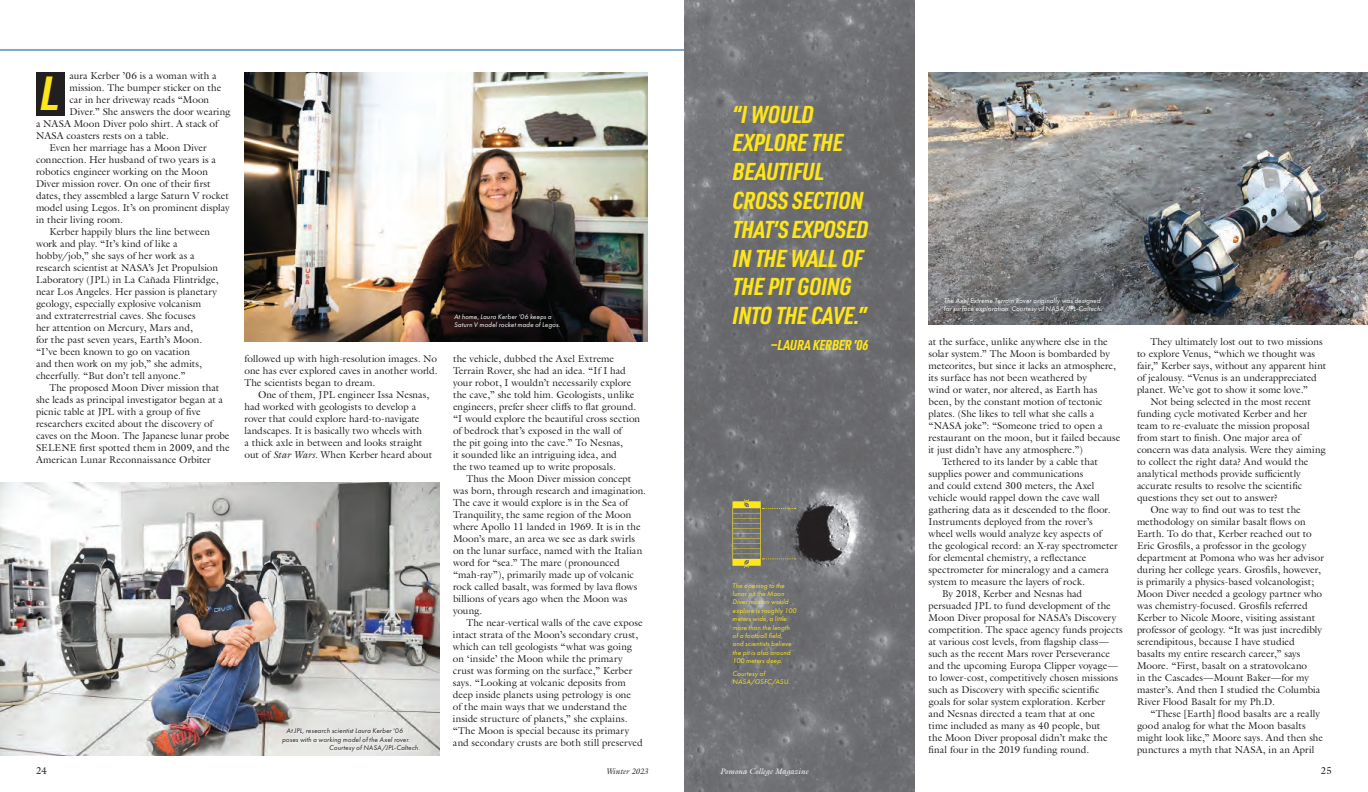
<style>
.page{position:relative;width:1368px;height:792px;background:#fff}
.page>*{position:absolute;margin:0;border:0;box-sizing:border-box;transform-origin:0 0}
.Body_1_First_-_10_12{font:italic 700 46.9px "URWDIN Cond";color:#ffe619}
.Body_1_First_-_10_12-2{font:italic 700 24px/28.8px "URWDIN Cond";letter-spacing:-.005em;color:#ffe619}
.Body_1_First_-_10_12-3{font:italic 700 14px "URWDIN Cond";color:#ffe619}
.Body_1_-_10_12{font:10px/12px "Galliard Pro";color:#231f20}
.Body_1_First_-_10_12-4{font:10px "Galliard Pro";color:#231f20}
.t1{font:italic 8px "Galliard Pro";color:#fff}
.t2{font:italic 8px "Galliard Pro";color:#231f20}
.Caption_-_7_a{font:italic 7px/8.4px "Futura PT";letter-spacing:.02em;color:#ffe619}
.Caption_-_7_a-2{font:italic 7px/8.4px "Futura PT";letter-spacing:.02em;color:#fff}
.Caption_-_7_a-3{font:italic 7px "Futura PT";letter-spacing:.02em;color:#231f20}
.s1{font-style:italic}
</style>
<div class="page">
<div style="left:36px;top:72px;width:29px;height:43px;background:#231f20"></div>
<img style="left:244px;top:72px;width:404px;height:269px">
<img style="left:0;top:482px;width:440px;height:274px">
<div style="left:281px;top:727px;width:141px;height:27px;background:#e7e8e5"></div>
<img style="left:928px;top:72px;width:440px;height:252px">
<img style="left:684px;top:0;width:231px;height:792px">
<svg style="left:732px;top:499px;width:64px;height:69px;background:#828068"></svg>
<hr style="left:0;top:50px;width:684px;height:1px;background:#01549a">
<p class="Body_1_First_-_10_12-4" style="left:69px;top:69px;width:149px">aura Kerber ’06 is a woman with a</p>
<p class="Body_1_First_-_10_12-4" style="left:69px;top:81px;width:153px">mission. The bumper sticker on the</p>
<p class="Body_1_First_-_10_12-4" style="left:69px;top:93px;width:141px">car in her driveway reads “Moon</p>
<p class="Body_1_First_-_10_12-4" style="left:69px;top:105px;width:163px">Diver.” She answers the door wearing</p>
<p class="Body_1_First_-_10_12-4" style="left:36px;top:117px;width:184px">a NASA Moon Diver polo shirt. A stack of</p>
<p class="Body_1_First_-_10_12-4" style="left:36px;top:129px;width:134px">NASA coasters rests on a table.</p>
<p class="Body_1_-_10_12" style="left:36px;top:142px;width:195px;text-indent:13px">Even her marriage has a Moon Diver connection. Her husband of two years is a robotics engineer working on the Moon Diver mission rover. On one of their first dates, they assembled a large Saturn V rocket model using Legos. It’s on prominent display in their living room.</p>
<p class="Body_1_-_10_12" style="left:36px;top:226px;width:184px;text-indent:13px">Kerber happily blurs the line between work and play. “It’s kind of like a hobby/job,” she says of her work as a research scientist at NASA’s Jet Propulsion Laboratory (JPL) in La Cañada Flintridge, near Los Angeles. Her passion is planetary geology, especially explosive volcanism and extraterrestrial caves. She focuses<br>her attention on Mercury, Mars and,<br>for the past seven years, Earth’s Moon. “I’ve been known to go on vacation<br>and then work on my job,” she admits, cheerfully. “But don’t tell anyone.”</p>
<p class="Body_1_-_10_12" style="left:36px;top:382px;width:195px;text-indent:13px">The proposed Moon Diver mission that she leads as principal investigator began at a picnic table at JPL with a group of five researchers excited about the discovery of caves on the Moon. The Japanese lunar probe SELENE first spotted them in 2009, and the American Lunar Reconnaissance Orbiter</p>
<p class="Body_1_First_-_10_12" style="left:40px;top:62px;width:21px">L</p>
<p class="Body_1_-_10_12" style="left:245px;top:352px;width:195px;text-align:justify">followed up with high-resolution images. No one has ever explored caves in another world.<br>The scientists began to dream.</p>
<p class="Body_1_-_10_12" style="left:245px;top:388px;width:189px;text-indent:14px">One of them, JPL engineer Issa Nesnas, had worked with geologists to develop a rover that could explore hard-to-navigate landscapes. It is basically two wheels with<br>a thick axle in between and looks straight out of <span class="s1">Star Wars</span>. When Kerber heard about</p>
<p class="Caption_-_7_a-3" style="left:286px;top:727px;width:118px">At JPL, research scientist Laura Kerber '06</p>
<p class="Caption_-_7_a-3" style="left:282px;top:735px;width:129px">poses with a working model of the Axel rover.</p>
<p class="Caption_-_7_a-3" style="left:329px;top:744px;width:92px">Courtesy of NASA/JPL-Caltech.</p>
<p class="Caption_-_7_a-2" style="left:454px;top:312px;width:108px">At home, Laura Kerber '06 keeps a<br>Saturn V model rocket made of Legos.</p>
<p class="Body_1_-_10_12" style="left:453px;top:352px;width:189px">the vehicle, dubbed the Axel Extreme Terrain Rover, she had an idea. “If I had your robot, I wouldn’t necessarily explore the cave,” she told him. Geologists, unlike engineers, prefer sheer cliffs to flat ground. “I would explore the beautiful cross section of bedrock that’s exposed in the wall of<br>the pit going into the cave.” To Nesnas,<br>it sounded like an intriguing idea, and<br>the two teamed up to write proposals.</p>
<p class="Body_1_-_10_12" style="left:453px;top:472px;width:195px;text-indent:14px">Thus the Moon Diver mission concept was born, through research and imagination.<br>The cave it would explore is in the Sea of Tranquility, the same region of the Moon where Apollo 11 landed in 1969. It is in the Moon’s mare, an area we see as dark swirls on the lunar surface, named with the Italian word for “sea.” The mare (pronounced “mah-ray”), primarily made up of volcanic rock called basalt, was formed by lava flows billions of years ago when the Moon was young.</p>
<p class="Body_1_-_10_12" style="left:453px;top:616px;width:191px;text-indent:14px">The near-vertical walls of the cave expose intact strata of the Moon’s secondary crust, which can tell geologists “what was going on ‘inside’ the Moon while the primary crust was forming on the surface,” Kerber says. “Looking at volcanic deposits from deep inside planets using petrology is one<br>of the main ways that we understand the inside structure of planets,” she explains. “The Moon is special because its primary and secondary crusts are both still preserved</p>
<p class="Body_1_First_-_10_12-2" style="left:733px;top:99px;width:137px">“I WOULD<br>EXPLORE THE<br>BEAUTIFUL<br>CROSS SECTION<br>THAT’S EXPOSED<br>IN THE WALL OF<br>THE PIT GOING<br>INTO THE CAVE.”</p>
<p class="Body_1_First_-_10_12-3" style="left:771px;top:336px;width:98px">—LAURA KERBER ’06</p>
<p class="Caption_-_7_a" style="left:733px;top:581px;width:65px">The opening to the lunar pit the Moon<br>Diver mission would explore is roughly 100 meters wide, a little more than the length of a football field,<br>and scientists believe the pit is also around<br>100 meters deep.</p>
<p class="Caption_-_7_a" style="left:733px;top:669px;width:59px">Courtesy of<br>NASA/GSFC/ASU.</p>
<p class="Caption_-_7_a-2" style="left:944px;top:296px;width:160px">The Axel Extreme Terrain Rover originally was designed for surface exploration. Courtesy of NASA/JPL-Caltech.</p>
<p class="Body_1_-_10_12" style="left:928px;top:335px;width:193px">at the surface, unlike anywhere else in the solar system.” The Moon is bombarded by meteorites, but since it lacks an atmosphere, its surface has not been weathered by<br>wind or water, nor altered, as Earth has been, by the constant motion of tectonic plates. (She likes to tell what she calls a “NASA joke”: “Someone tried to open a restaurant on the moon, but it failed because it just didn’t have any atmosphere.”)</p>
<p class="Body_1_-_10_12" style="left:928px;top:455px;width:191px;text-indent:14px">Tethered to its lander by a cable that supplies power and communications<br>and could extend 300 meters, the Axel vehicle would rappel down the cave wall gathering data as it descended to the floor.<br>Instruments deployed from the rover’s wheel wells would analyze key aspects of the geological record: an X-ray spectrometer for elemental chemistry, a reflectance spectrometer for mineralogy and a camera system to measure the layers of rock.</p>
<p class="Body_1_-_10_12" style="left:928px;top:587px;width:196px;text-indent:14px">By 2018, Kerber and Nesnas had persuaded JPL to fund development of the Moon Diver proposal for NASA’s Discovery competition. The space agency funds projects at various cost levels, from flagship class— such as the recent Mars rover Perseverance and the upcoming Europa Clipper voyage— to lower-cost, competitively chosen missions such as Discovery with specific scientific goals for solar system exploration. Kerber and Nesnas directed a team that at one<br>time included as many as 40 people, but<br>the Moon Diver proposal didn’t make the final four in the 2019 funding round.</p>
<p class="Body_1_-_10_12" style="left:1137px;top:335px;width:191px;text-indent:14px">They ultimately lost out to two missions to explore Venus, “which we thought was fair,” Kerber says, without any apparent hint of jealousy. “Venus is an underappreciated planet. We’ve got to show it some love.”</p>
<p class="Body_1_-_10_12" style="left:1137px;top:395px;width:190px;text-indent:14px">Not being selected in the most recent funding cycle motivated Kerber and her team to re-evaluate the mission proposal from start to finish. One major area of concern was data analysis. Were they aiming to collect the right data? And would the analytical methods provide sufficiently accurate results to resolve the scientific questions they set out to answer?</p>
<p class="Body_1_-_10_12" style="left:1137px;top:503px;width:188px;text-indent:14px">One way to find out was to test the methodology on similar basalt flows on Earth. To do that, Kerber reached out to Eric Grosfils, a professor in the geology department at Pomona who was her advisor during her college years. Grosfils, however, is primarily a physics-based volcanologist; Moon Diver needed a geology partner who was chemistry-focused. Grosfils referred Kerber to Nicole Moore, visiting assistant professor of geology. “It was just incredibly serendipitous, because I have studied basalts my entire research career,” says Moore. “First, basalt on a stratovolcano<br>in the Cascades—Mount Baker—for my master’s. And then I studied the Columbia River Flood Basalt for my Ph.D.</p>
<p class="Body_1_-_10_12" style="left:1137px;top:707px;width:188px;text-indent:14px">“These [Earth] flood basalts are a really good analog for what the Moon basalts might look like,” Moore says. And then she punctures a myth that NASA, in an April</p>
<p class="Body_1_-_10_12" style="left:36px;top:764px;width:13px">24</p>
<p class="t2" style="left:606px;top:766px;width:44px">Winter 2023</p>
<p class="t1" style="left:720px;top:766px;width:90px">Pomona College Magazine</p>
<p class="Body_1_-_10_12" style="left:1321px;top:764px;width:13px">25</p>
</div>
